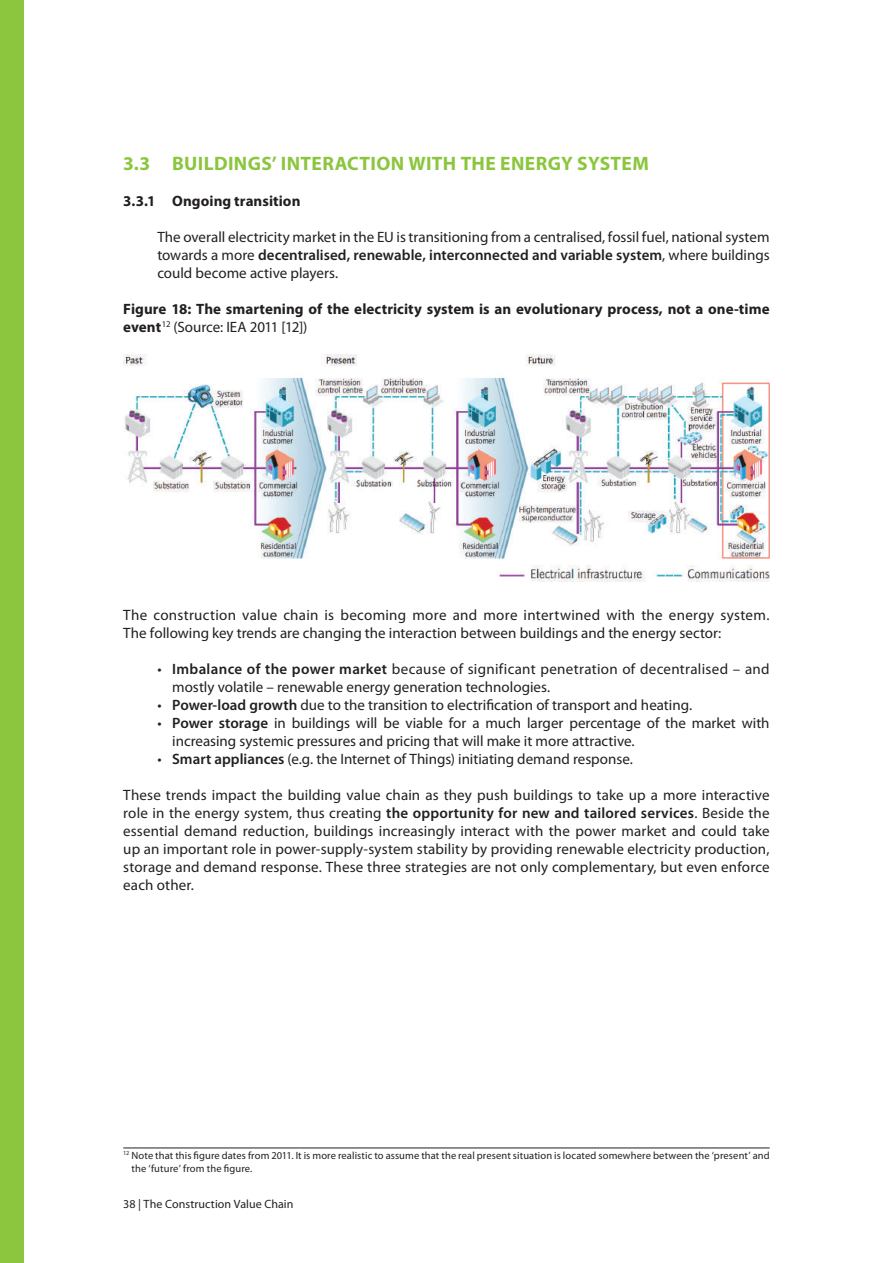
<style>
.page{position:relative;width:893px;height:1263px;background:#fff}
.page>*{position:absolute;margin:0;border:0;box-sizing:border-box;transform-origin:0 0}
.t1{font:700 19.5px "Myriad Pro";letter-spacing:.015em;color:#8bc63e}
.t2{font:15px/18px "Myriad Pro";color:#231f20}
.t3{font:700 15px/18px "Myriad Pro";letter-spacing:.005em;color:#231f20}
.t4{font:12px "Myriad Pro";letter-spacing:.005em;color:#231f20}
.t5{font:10.5px/12.6px "Myriad Pro";letter-spacing:.01em;color:#231f20}
.s1{font-weight:600}
.s2{font-weight:400}
</style>
<div class="page">
<div style="left:0;top:0;width:23px;height:1263px;background:#8bc63e"></div>
<hr style="left:123px;top:1147px;width:647px;height:1px;background:#231f20">
<img style="left:123px;top:354px;width:647px;height:227px">
<h1 class="t1" style="left:123px;top:151px;width:527px">3.3 BUILDINGS’ INTERACTION WITH THE ENERGY SYSTEM</h1>
<p class="t3" style="left:123px;top:191px;width:179px">3.3.1 Ongoing transition</p>
<p class="t2" style="left:157px;top:228px;width:614px;text-align:justify">The overall electricity market in the EU is transitioning from a centralised, fossil fuel, national system towards a more <span class="s1">decentralised, renewable, interconnected and variable system</span>, where buildings could become active players.</p>
<p class="t3" style="left:123px;top:299px;width:648px">Figure 18: The smartening of the electricity system is an evolutionary process, not a one-time event<sup>12</sup> <span class="s2">(Source: IEA 2011 [12])</span></p>
<p class="t2" style="left:123px;top:606px;width:648px">The construction value chain is becoming more and more intertwined with the energy system.<br>The following key trends are changing the interaction between buildings and the energy sector:</p>
<p class="t2" style="left:172px;top:660px;width:599px;text-indent:-15px">• <span class="s1">Imbalance of the power market</span> because of significant penetration of decentralised – and mostly volatile – renewable energy generation technologies.</p>
<p class="t2" style="left:157px;top:696px;width:536px">• <span class="s1">Power-load growth</span> due to the transition to electrification of transport and heating.</p>
<p class="t2" style="left:172px;top:714px;width:599px;text-indent:-15px">• <span class="s1">Power storage</span> in buildings will be viable for a much larger percentage of the market with increasing systemic pressures and pricing that will make it more attractive.</p>
<p class="t2" style="left:157px;top:750px;width:477px">• <span class="s1">Smart appliances</span> (e.g. the Internet of Things) initiating demand response.</p>
<p class="t2" style="left:123px;top:786px;width:648px;text-align:justify">These trends impact the building value chain as they push buildings to take up a more interactive role in the energy system, thus creating <span class="s1">the opportunity for new and tailored services</span>. Beside the essential demand reduction, buildings increasingly interact with the power market and could take up an important role in power-supply-system stability by providing renewable electricity production, storage and demand response. These three strategies are not only complementary, but even enforce each other.</p>
<p class="t5" style="left:132px;top:1149px;width:640px;text-indent:-8px"><sup>12</sup> Note that this figure dates from 2011. It is more realistic to assume that the real present situation is located somewhere between the ‘present’ and the ‘future’ from the figure.</p>
<p class="t4" style="left:123px;top:1197px;width:172px">38 | The Construction Value Chain</p>
</div>
